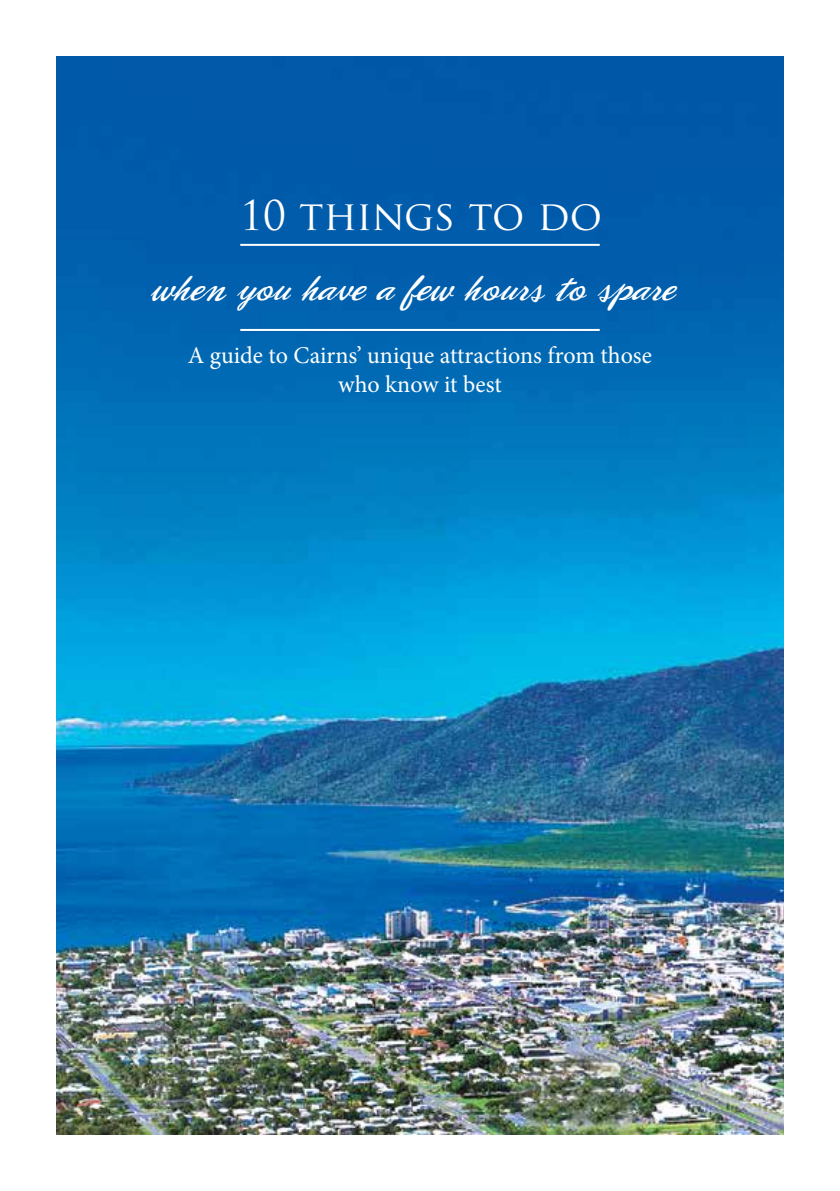
<style>
.page{position:relative;width:840px;height:1191px;background:#fff}
.page>*{position:absolute;margin:0;border:0;box-sizing:border-box;transform-origin:0 0}
.t1{font:40px "Trajan Pro";letter-spacing:-.005em;color:#fff}
.t2{font:36px "Phoenix Script FLF";color:#fff}
.t3{font:24px/28.8px "Minion Pro";color:#fff;text-align:center}
</style>
<div class="page">
<img style="left:57px;top:57px;width:725px;height:1077px">
<hr style="left:240px;top:244px;width:359px;height:2px;background:#fff">
<hr style="left:240px;top:329px;width:359px;height:2px;background:#fff">
<h1 class="t1" style="left:240px;top:190px;width:363px">10 THINGS TO DO</h1>
<h2 class="t2" style="left:151px;top:270px;width:525px">when you have a few hours to spare</h2>
<p class="t3" style="left:188px;top:341px;width:465px">A guide to Cairns’ unique attractions from those who know it best</p>
</div>
